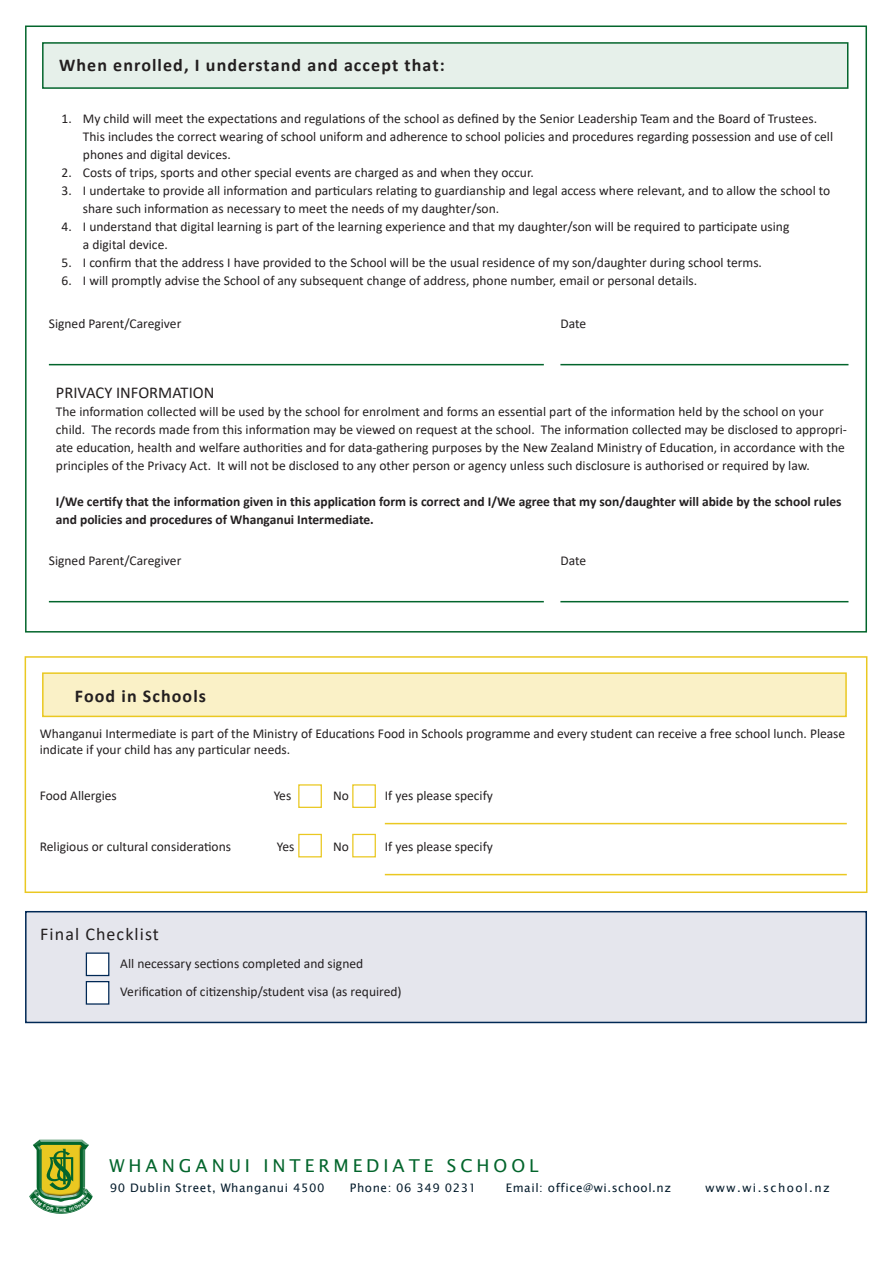
<style>
.page{position:relative;width:893px;height:1263px;background:#fff}
.page>*{position:absolute;margin:0;border:0;box-sizing:border-box;transform-origin:0 0}
.t1{font:700 18px "Calibri";letter-spacing:.06em;color:#231f20}
.t2{font:18px "Calibri";letter-spacing:.06em;color:#231f20}
.t3{font:17.85px "Lucida Sans";letter-spacing:.22em;color:#03652c}
.t4{font:16.5px "Calibri";color:#231f20}
.t5{font:13.5px/18px "Calibri";color:#231f20}
.t6{font:700 13.5px/18px "Calibri";color:#231f20}
.t7{font:11.7px "Lucida Sans Unicode";letter-spacing:.05em;color:#051c2c}
.t8{font:11.7px "Lucida Sans Unicode";letter-spacing:.13em;color:#051c2c}
</style>
<div class="page">
<div style="left:42px;top:672px;width:805px;height:45px;background:#faf1c7;border:2px solid #eac821"></div>
<hr style="left:49px;top:364px;width:495px;height:1px;background:#03652c">
<hr style="left:560px;top:364px;width:288px;height:1px;background:#03652c">
<hr style="left:49px;top:601px;width:495px;height:1px;background:#03652c">
<hr style="left:560px;top:601px;width:288px;height:1px;background:#03652c">
<div style="left:42px;top:42px;width:806px;height:47px;background:#e6f0ea;border:2px solid #03652c"></div>
<div style="left:25px;top:911px;width:842px;height:112px;background:#e5e6ed;border:2px solid #002855"></div>
<div style="left:86px;top:952px;width:23px;height:24px;background:#fff;border:1px solid #002855"></div>
<div style="left:86px;top:981px;width:23px;height:24px;background:#fff;border:1px solid #002855"></div>
<div style="left:25px;top:656px;width:842px;height:237px;border:2px solid #eac821"></div>
<div style="left:298px;top:784px;width:24px;height:24px;background:#fff;border:1px solid #eac821"></div>
<div style="left:352px;top:784px;width:24px;height:24px;background:#fff;border:1px solid #eac821"></div>
<div style="left:298px;top:834px;width:24px;height:23px;background:#fff;border:1px solid #eac821"></div>
<div style="left:352px;top:834px;width:24px;height:23px;background:#fff;border:1px solid #eac821"></div>
<hr style="left:385px;top:823px;width:462px;height:1px;background:#eac821">
<hr style="left:385px;top:874px;width:462px;height:1px;background:#eac821">
<svg style="left:29px;top:1139px;width:64px;height:75px"></svg>
<p class="t1" style="left:59px;top:52px;width:387px">When enrolled, I understand and accept that:</p>
<p class="t5" style="left:83px;top:109px;width:752px;text-indent:-21px">1. My child will meet the expectations and regulations of the school as defined by the Senior Leadership Team and the Board of Trustees.<br>This includes the correct wearing of school uniform and adherence to school policies and procedures regarding possession and use of cell phones and digital devices.</p>
<p class="t5" style="left:62px;top:163px;width:474px">2. Costs of trips, sports and other special events are charged as and when they occur.</p>
<p class="t5" style="left:83px;top:181px;width:749px;text-indent:-21px">3. I undertake to provide all information and particulars relating to guardianship and legal access where relevant, and to allow the school to share such information as necessary to meet the needs of my daughter/son.</p>
<p class="t5" style="left:83px;top:217px;width:708px;text-indent:-21px">4. I understand that digital learning is part of the learning experience and that my daughter/son will be required to participate using a digital device.</p>
<p class="t5" style="left:62px;top:253px;width:702px">5. I confirm that the address I have provided to the School will be the usual residence of my son/daughter during school terms.</p>
<p class="t5" style="left:62px;top:271px;width:637px">6. I will promptly advise the School of any subsequent change of address, phone number, email or personal details.</p>
<p class="t5" style="left:49px;top:314px;width:134px">Signed Parent/Caregiver</p>
<p class="t5" style="left:560px;top:314px;width:27px">Date</p>
<p class="t4" style="left:56px;top:381px;width:160px">PRIVACY INFORMATION</p>
<p class="t5" style="left:56px;top:402px;width:793px">The information collected will be used by the school for enrolment and forms an essential part of the information held by the school on your child. The records made from this information may be viewed on request at the school. The information collected may be disclosed to appropri&shy;ate education, health and welfare authorities and for data-gathering purposes by the New Zealand Ministry of Education, in accordance with the principles of the Privacy Act. It will not be disclosed to any other person or agency unless such disclosure is authorised or required by law.</p>
<p class="t6" style="left:56px;top:492px;width:787px">I/We certify that the information given in this application form is correct and I/We agree that my son/daughter will abide by the school rules and policies and procedures of Whanganui Intermediate.</p>
<p class="t5" style="left:49px;top:551px;width:134px">Signed Parent/Caregiver</p>
<p class="t5" style="left:560px;top:551px;width:27px">Date</p>
<p class="t1" style="left:75px;top:683px;width:133px">Food in Schools</p>
<p class="t5" style="left:40px;top:725px;width:807px;line-height:16.2px">Whanganui Intermediate is part of the Ministry of Educations Food in Schools programme and every student can receive a free school lunch. Please indicate if your child has any particular needs.</p>
<p class="t5" style="left:40px;top:786px;width:79px">Food Allergies</p>
<p class="t5" style="left:274px;top:786px;width:19px">Yes</p>
<p class="t5" style="left:333px;top:786px;width:17px">No</p>
<p class="t5" style="left:40px;top:837px;width:193px">Religious or cultural considerations</p>
<p class="t5" style="left:277px;top:837px;width:19px">Yes</p>
<p class="t5" style="left:333px;top:837px;width:17px">No</p>
<p class="t5" style="left:385px;top:786px;width:110px">If yes please specify</p>
<p class="t5" style="left:385px;top:837px;width:110px">If yes please specify</p>
<p class="t2" style="left:40px;top:921px;width:120px">Final Checklist</p>
<p class="t5" style="left:120px;top:954px;width:244px">All necessary sections completed and signed</p>
<p class="t5" style="left:120px;top:982px;width:283px">Verification of citizenship/student visa (as required)</p>
<p class="t3" style="left:109px;top:1155px;width:431px">WHANGANUI INTERMEDIATE SCHOOL</p>
<p class="t7" style="left:110px;top:1178px;width:216px">90 Dublin Street, Whanganui 4500</p>
<p class="t7" style="left:350px;top:1178px;width:128px">Phone: 06 349 0231</p>
<p class="t7" style="left:506px;top:1178px;width:167px">Email: office@wi.school.nz</p>
<p class="t8" style="left:705px;top:1178px;width:126px">www.wi.school.nz</p>
</div>
